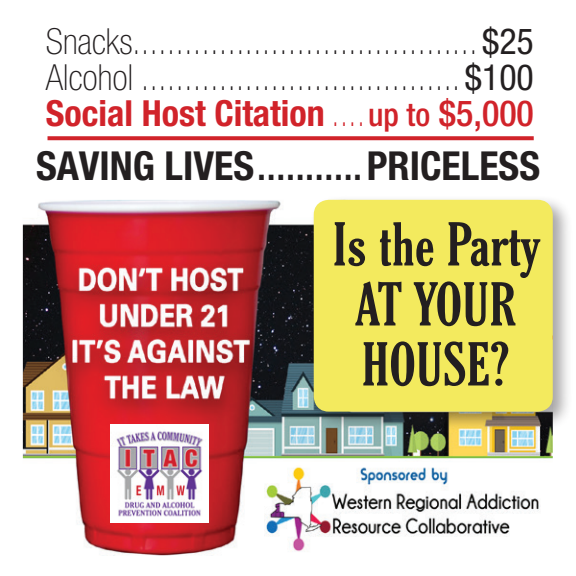
<style>
.page{position:relative;width:576px;height:576px;background:#fff}
.page>*{position:absolute;margin:0;border:0;box-sizing:border-box;transform-origin:0 0}
.t1{font:700 extra-condensed 60px/60px "Cheltenham BT";color:#231f20;text-align:center}
.t2{font:700 condensed 40px "Helvetica Neue LT Std";color:#231f20}
.t3{font:100 condensed 36px/36px "Helvetica Neue LT Std";color:#231f20;text-align:justify}
.s1{font-weight:400}
.s2{font-weight:700;color:#d1232a}
.s3{color:#d1232a}
.s4{font-weight:500;font-size:32px;color:#d1232a}
.s5{font-weight:500;color:#d1232a}
.s6{font-weight:500}
</style>
<div class="page">
<img style="left:23px;top:200px;width:530px;height:356px">
<img style="left:257px;top:466px;width:285px;height:88px">
<div style="left:309px;top:195px;width:264px;height:236px;background:#231f20;opacity:.4"></div>
<div style="left:314px;top:200px;width:239px;height:212px;background:#f3ea5e;border-radius:15px"></div>
<img style="left:110px;top:425px;width:98px;height:98px">
<svg style="left:48px;top:136px;width:486px;height:4px;fill:#d1232a"></svg>
<p class="t3" style="left:46px;top:23px;width:490px">Snacks........................................<span class="s1">$25<br></span>Alcohol .....................................<span class="s1">$100<br></span><span class="s2">Social Host Citation</span> <span class="s3">....</span><span class="s4">up to</span> <span class="s5">$5,000</span></p>
<p class="t2" style="left:36px;top:141px;width:506px">SAVING LIVES<span class="s6">...........</span>PRICELESS</p>
<h1 class="t1" style="left:332px;top:214px;width:209px">Is the Party<br>AT YOUR<br>HOUSE?</h1>
</div>
